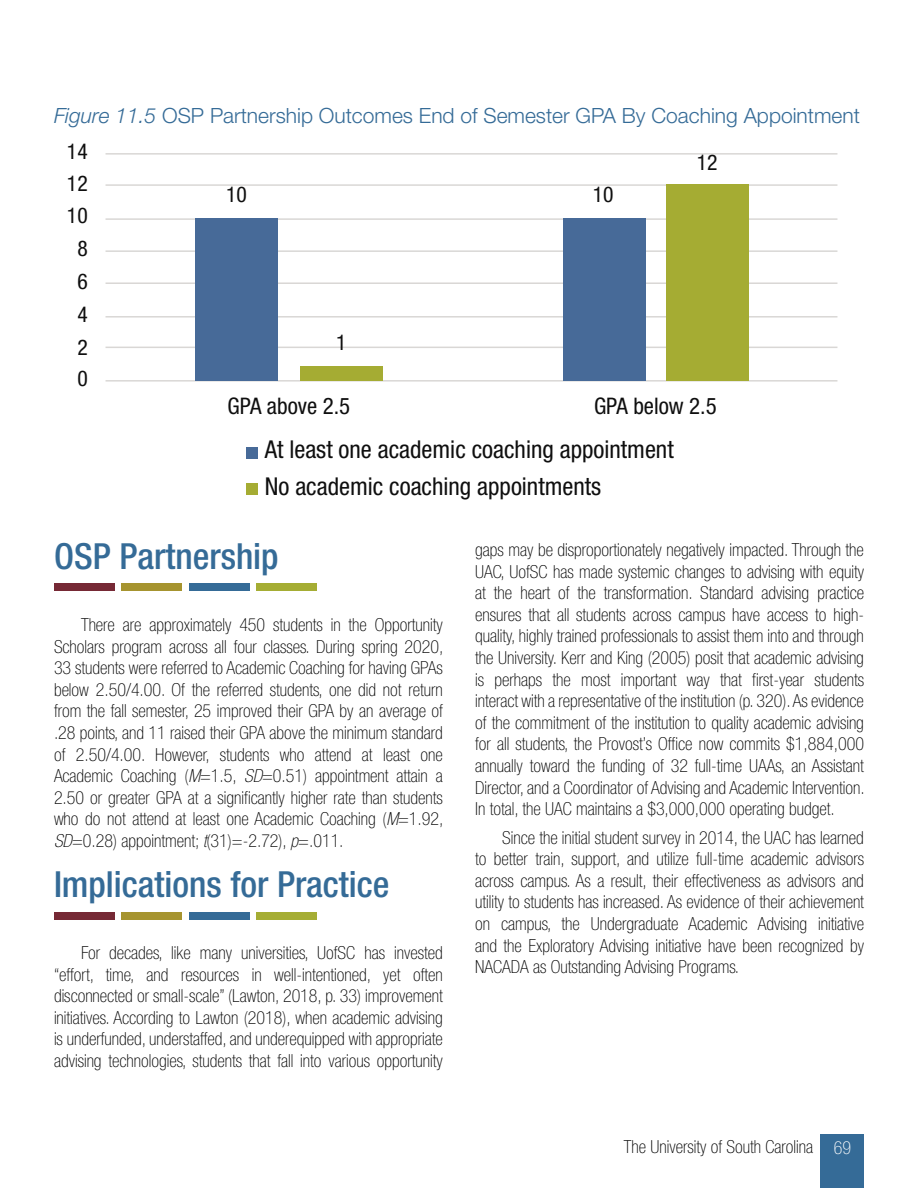
<style>
.page{position:relative;width:918px;height:1188px;background:#fff}
.page>*{position:absolute;margin:0;border:0;box-sizing:border-box;transform-origin:0 0}
.t1{font:500 condensed 36px "Helvetica Neue LT Std";color:#356b97}
.t2{font:condensed 24.6px/36.8px "Helvetica Neue LT Std";color:#0f0f0f}
.t3{font:condensed 22.8px "Helvetica Neue LT Std";color:#0f0f0f}
.t4{font:condensed 21.6px/32.7px "Helvetica Neue LT Std";color:#0f0f0f;text-align:center}
.t5{font:300 21px "Helvetica Neue LT Std";color:#356b97}
.t6{font:100 condensed 18px/21.6px "Helvetica Neue LT Std";color:#000;text-align:justify}
.s1{font-style:italic}
.s2{color:#fff}
</style>
<div class="page">
<div style="left:821px;top:1134px;width:43px;height:54px;background:#356b97"></div>
<hr style="left:106px;top:153px;width:731px;height:2px;background:#d9d7d5">
<hr style="left:106px;top:184px;width:731px;height:2px;background:#d9d7d5">
<hr style="left:106px;top:218px;width:731px;height:2px;background:#d9d7d5">
<hr style="left:106px;top:250px;width:731px;height:2px;background:#d9d7d5">
<hr style="left:106px;top:282px;width:731px;height:2px;background:#d9d7d5">
<hr style="left:106px;top:316px;width:731px;height:2px;background:#d9d7d5">
<hr style="left:106px;top:347px;width:731px;height:1px;background:#d9d7d5">
<hr style="left:106px;top:380px;width:731px;height:2px;background:#d9d7d5">
<div style="left:195px;top:218px;width:83px;height:163px;background:#476a98"></div>
<div style="left:563px;top:218px;width:82px;height:163px;background:#476a98"></div>
<div style="left:300px;top:366px;width:82px;height:15px;background:#a5ac33"></div>
<div style="left:667px;top:184px;width:82px;height:197px;background:#a5ac33"></div>
<div style="left:246px;top:447px;width:11px;height:11px;background:#476a98"></div>
<div style="left:246px;top:484px;width:11px;height:11px;background:#a5ac33"></div>
<div style="left:54px;top:583px;width:60px;height:8px;background:#762935"></div>
<div style="left:256px;top:583px;width:61px;height:8px;background:#a5ad34"></div>
<div style="left:122px;top:583px;width:60px;height:8px;background:#a6942f"></div>
<div style="left:189px;top:583px;width:60px;height:8px;background:#356b97"></div>
<div style="left:54px;top:913px;width:60px;height:7px;background:#762935"></div>
<div style="left:256px;top:913px;width:61px;height:7px;background:#a5ad34"></div>
<div style="left:122px;top:913px;width:60px;height:7px;background:#a6942f"></div>
<div style="left:189px;top:913px;width:60px;height:7px;background:#356b97"></div>
<p class="t5" style="left:54px;top:103px;width:808px"><span class="s1">Figure 11.5</span> OSP Partnership Outcomes End of Semester GPA By Coaching Appointment</p>
<p class="t4" style="left:67px;top:135px;width:22px">14<br>12<br>10<br>8<br>6<br>4<br>2</p>
<p class="t4" style="left:77px;top:362px;width:12px">0</p>
<p class="t3" style="left:228px;top:393px;width:124px">GPA above 2.5</p>
<p class="t3" style="left:594px;top:393px;width:124px">GPA below 2.5</p>
<p class="t4" style="left:697px;top:146px;width:22px">12</p>
<p class="t4" style="left:226px;top:178px;width:22px">10</p>
<p class="t4" style="left:593px;top:178px;width:22px">10</p>
<p class="t4" style="left:336px;top:326px;width:12px">1</p>
<h2 class="t2" style="left:265px;top:431px;width:411px">At least one academic coaching appointment<br>No academic coaching appointments</h2>
<h1 class="t1" style="left:54px;top:535px;width:226px">OSP Partnership</h1>
<p class="t6" style="left:54px;top:614px;width:391px;text-indent:27px">There are approximately 450 students in the Opportunity Scholars program across all four classes. During spring 2020, 33 students were referred to Academic Coaching for having GPAs below 2.50/4.00. Of the referred students, one did not return from the fall semester, 25 improved their GPA by an average of .28 points, and 11 raised their GPA above the minimum standard of 2.50/4.00. However, students who attend at least one Academic Coaching (<span class="s1">M</span>=1.5, <span class="s1">SD</span>=0.51) appointment attain a 2.50 or greater GPA at a significantly higher rate than students who do not attend at least one Academic Coaching (<span class="s1">M</span>=1.92, <span class="s1">SD</span>=0.28) appointment; <span class="s1">t</span>(31)=-2.72), <span class="s1">p</span>=.011.</p>
<h1 class="t1" style="left:54px;top:863px;width:337px">Implications for Practice</h1>
<p class="t6" style="left:54px;top:942px;width:390px;text-indent:27px">For decades, like many universities, UofSC has invested “effort, time, and resources in well-intentioned, yet often disconnected or small-scale” (Lawton, 2018, p. 33) improvement initiatives. According to Lawton (2018), when academic advising is underfunded, understaffed, and underequipped with appropriate advising technologies, students that fall into various opportunity</p>
<p class="t6" style="left:475px;top:539px;width:391px">gaps may be disproportionately negatively impacted. Through the UAC, UofSC has made systemic changes to advising with equity at the heart of the transformation. Standard advising practice ensures that all students across campus have access to high&shy;quality, highly trained professionals to assist them into and through the University. Kerr and King (2005) posit that academic advising is perhaps the most important way that first-year students interact with a representative of the institution (p. 320). As evidence of the commitment of the institution to quality academic advising for all students, the Provost’s Office now commits $1,884,000 annually toward the funding of 32 full-time UAAs, an Assistant Director, and a Coordinator of Advising and Academic Intervention.<br>In total, the UAC maintains a $3,000,000 operating budget.</p>
<p class="t6" style="left:475px;top:826px;width:390px;text-indent:27px">Since the initial student survey in 2014, the UAC has learned to better train, support, and utilize full-time academic advisors across campus. As a result, their effectiveness as advisors and utility to students has increased. As evidence of their achievement on campus, the Undergraduate Academic Advising initiative and the Exploratory Advising initiative have been recognized by NACADA as Outstanding Advising Programs.</p>
<p class="t6" style="left:624px;top:1136px;width:229px">The University of South Carolina <span class="s2">69</span></p>
</div>
